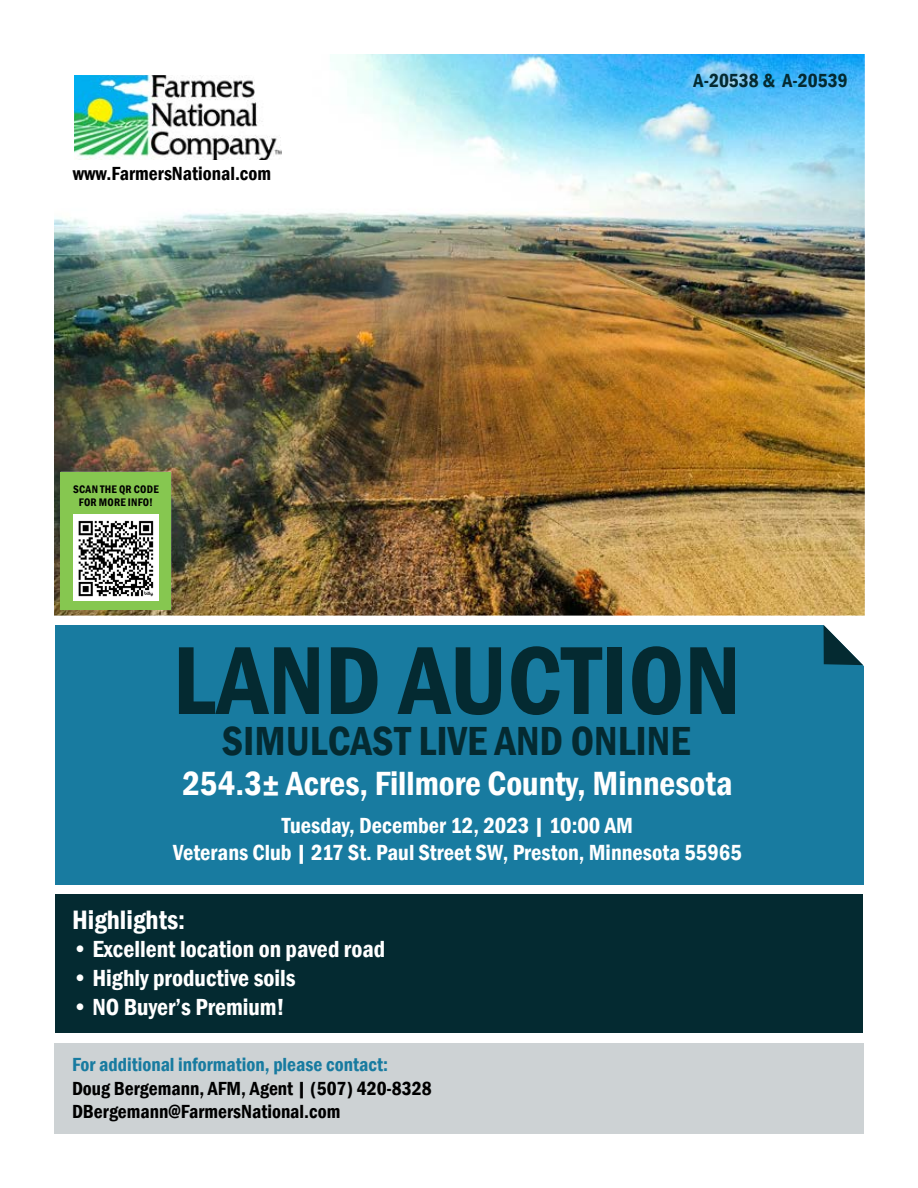
<style>
.page{position:relative;width:918px;height:1188px;background:#fff}
.page>*{position:absolute;margin:0;border:0;box-sizing:border-box;transform-origin:0 0}
.t1{font:600 condensed 100.05px "Franklin Gothic";color:#042a31}
.t2{font:600 condensed 41.7px "Franklin Gothic";color:#042a31}
.t3{font:600 condensed 34.5px "Franklin Gothic";color:#fff}
.t4{font:600 condensed 27.3px "Franklin Gothic";color:#fff}
.t5{font:600 condensed 24px "Franklin Gothic";color:#fff}
.t6{font:600 condensed 22.5px/27px "Franklin Gothic";color:#fff;text-align:center}
.t7{font:600 condensed 19.5px/23.4px "Franklin Gothic";color:#000}
.t8{font:600 condensed 19.5px "Franklin Gothic";color:#187ba0}
.t9{font:600 condensed 19.5px "Franklin Gothic";color:#042a31}
.t10{font:600 condensed 11.25px/13.5px "Franklin Gothic";letter-spacing:.02em;color:#000;text-align:center}
</style>
<div class="page">
<div style="left:54px;top:1043px;width:810px;height:91px;background:#cdd2d4"></div>
<div style="left:55px;top:894px;width:807px;height:139px;background:#042a31"></div>
<div style="left:55px;top:625px;width:808px;height:260px;background:#187ba0"></div>
<svg style="left:823px;top:625px;width:41px;height:42px;background:#7d959b"></svg>
<img style="left:54px;top:54px;width:811px;height:562px">
<img style="left:74px;top:75px;width:207px;height:85px">
<div style="left:61px;top:472px;width:110px;height:138px;background:#86c750"></div>
<img style="left:74px;top:515px;width:84px;height:86px">
<p class="t7" style="left:73px;top:161px;width:200px">www.FarmersNational.com</p>
<p class="t10" style="left:73px;top:482px;width:87px">SCAN THE QR CODE<br>FOR MORE INFO!</p>
<p class="t9" style="left:694px;top:68px;width:156px">A-20538 &amp; A-20539</p>
<h1 class="t1" style="left:173px;top:614px;width:570px">LAND AUCTION</h1>
<h2 class="t2" style="left:222px;top:713px;width:470px">SIMULCAST LIVE AND ONLINE</h2>
<h3 class="t3" style="left:182px;top:761px;width:552px">254.3± Acres, Fillmore County, Minnesota</h3>
<p class="t6" style="left:173px;top:812px;width:570px">Tuesday, December 12, 2023 | 10:00 AM<br>Veterans Club | 217 St. Paul Street SW, Preston, Minnesota 55965</p>
<h3 class="t4" style="left:72px;top:901px;width:115px">Highlights:</h3>
<p class="t5" style="left:72px;top:933px;width:315px">• Excellent location on paved road</p>
<p class="t5" style="left:72px;top:962px;width:225px">• Highly productive soils</p>
<p class="t5" style="left:72px;top:991px;width:214px">• NO Buyer’s Premium!</p>
<p class="t8" style="left:72px;top:1052px;width:318px">For additional information, please contact:</p>
<p class="t7" style="left:72px;top:1076px;width:361px">Doug Bergemann, AFM, Agent | (507) 420-8328<br>DBergemann@FarmersNational.com</p>
</div>
